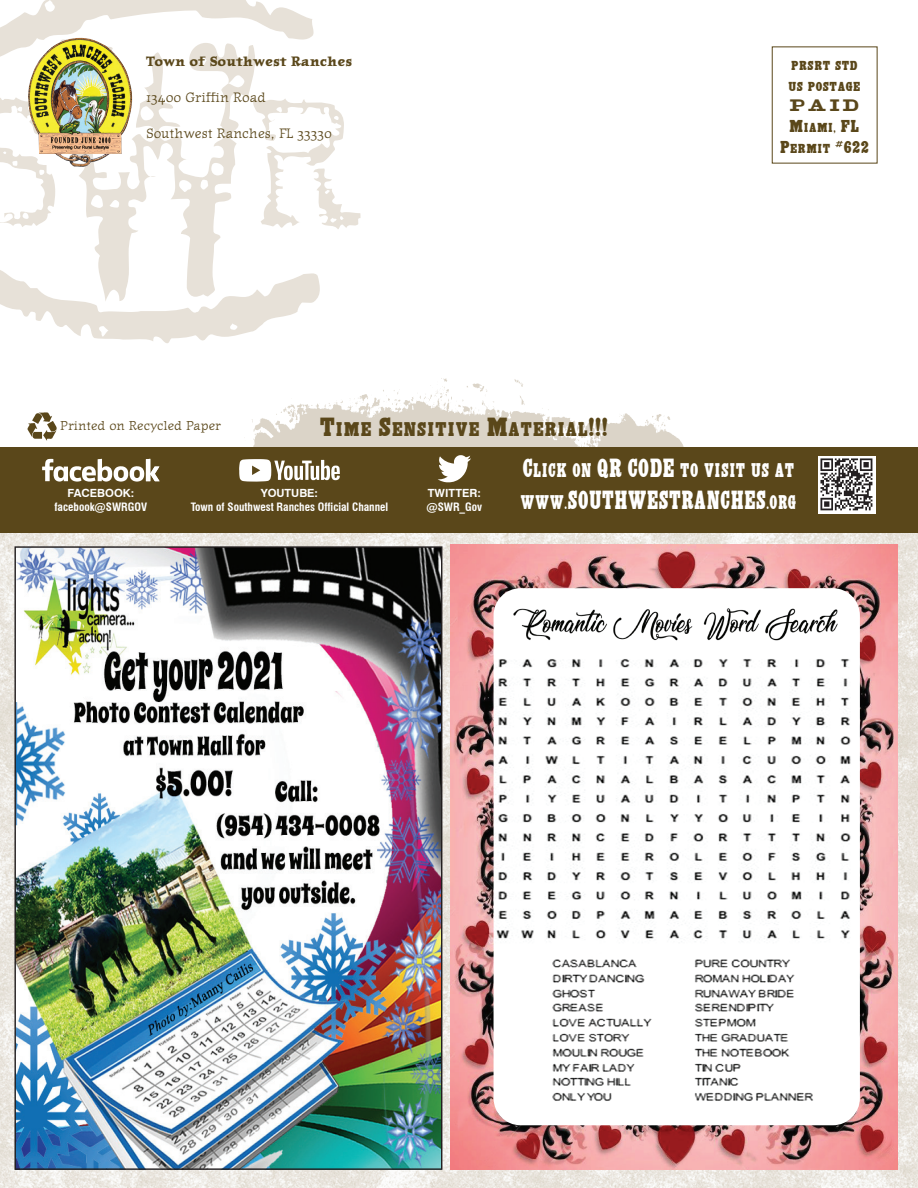
<style>
.page{position:relative;width:918px;height:1188px;background:#fff}
.page>*{position:absolute;margin:0;border:0;box-sizing:border-box;transform-origin:0 0}
.t1{font:24px/31.5px "Headliner";color:#fff;scale:.81 1}
.t2{font:24px "Headliner";color:#5a471a}
.t3{font:17.25px "Industrial Press";color:#5a471a}
.t4{font:15.75px/21px "Headliner";color:#5a471a}
.t5{font:13.5px "Journal Text";color:#5a471a}
.t6{font:700 13.5px "Journal";color:#5a471a}
.t7{font:12.75px "Journal Text";color:#5a471a}
.t8{font:700 condensed 11.25px "Swiss 721 BT";color:#fff}
.t9{font:700 11.25px "Swiss 721 BT";color:#fff}
</style>
<div class="page">
<img style="left:0;top:533px;width:918px;height:655px">
<img style="left:27px;top:413px;width:29px;height:28px">
<svg style="left:0;top:98px;width:43px;height:129px"></svg>
<svg style="left:43px;top:58px;width:212px;height:210px"></svg>
<svg style="left:253px;top:98px;width:107px;height:131px"></svg>
<svg style="left:0;top:268px;width:320px;height:75px"></svg>
<svg style="left:0;top:0;width:314px;height:58px"></svg>
<img style="left:243px;top:378px;width:445px;height:70px">
<img style="left:28px;top:38px;width:47px;height:121px">
<div style="left:0;top:448px;width:918px;height:85px;background:#5a471a"></div>
<svg style="left:818px;top:456px;width:58px;height:58px"></svg>
<img style="left:821px;top:459px;width:52px;height:52px">
<svg style="left:42px;top:459px;width:118px;height:23px"></svg>
<svg style="left:239px;top:459px;width:101px;height:23px"></svg>
<svg style="left:438px;top:455px;width:33px;height:27px"></svg>
<img style="left:16px;top:548px;width:424px;height:620px">
<img style="left:451px;top:545px;width:446px;height:625px">
<img style="left:494px;top:588px;width:366px;height:537px">
<div style="left:523px;top:1065px;width:17px;height:18px;background:#fff;border-radius:50%"></div>
<div style="left:632px;top:641px;width:17px;height:19px;background:#fff;border-radius:50%"></div>
<div style="left:820px;top:1064px;width:17px;height:19px;background:#fff;border-radius:50%"></div>
<p class="t6" style="left:146px;top:53px;width:207px">Town of Southwest Ranches</p>
<p class="t5" style="left:146px;top:90px;width:121px">13400 Griffin Road</p>
<p class="t5" style="left:146px;top:126px;width:187px">Southwest Ranches, FL 33330</p>
<p class="t7" style="left:60px;top:418px;width:162px">Printed on Recycled Paper</p>
<h1 class="t2" style="left:320px;top:412px;width:290px">Time Sensitive Material!!!</h1>
<h3 class="t4" style="left:788px;top:53px;width:74px">prsrt std us postage</h3>
<h2 class="t3" style="left:790px;top:95px;width:71px">paid</h2>
<h3 class="t4" style="left:780px;top:116px;width:90px;text-align:center">Miami, FL<br>Permit #622</h3>
<p class="t9" style="left:67px;top:486px;width:68px">FACEBOOK:</p>
<p class="t8" style="left:55px;top:500px;width:94px">facebook@SWRGOV</p>
<p class="t9" style="left:261px;top:486px;width:59px">YOUTUBE:</p>
<p class="t8" style="left:191px;top:500px;width:199px">Town of Southwest Ranches Official Channel</p>
<p class="t9" style="left:428px;top:486px;width:55px">TWITTER:</p>
<p class="t8" style="left:427px;top:500px;width:57px">@SWR_Gov</p>
<h1 class="t1" style="left:520px;top:453px;width:343px">Click on QR CODE to visit us at www.SOUTHWESTRANCHES.org</h1>
</div>
